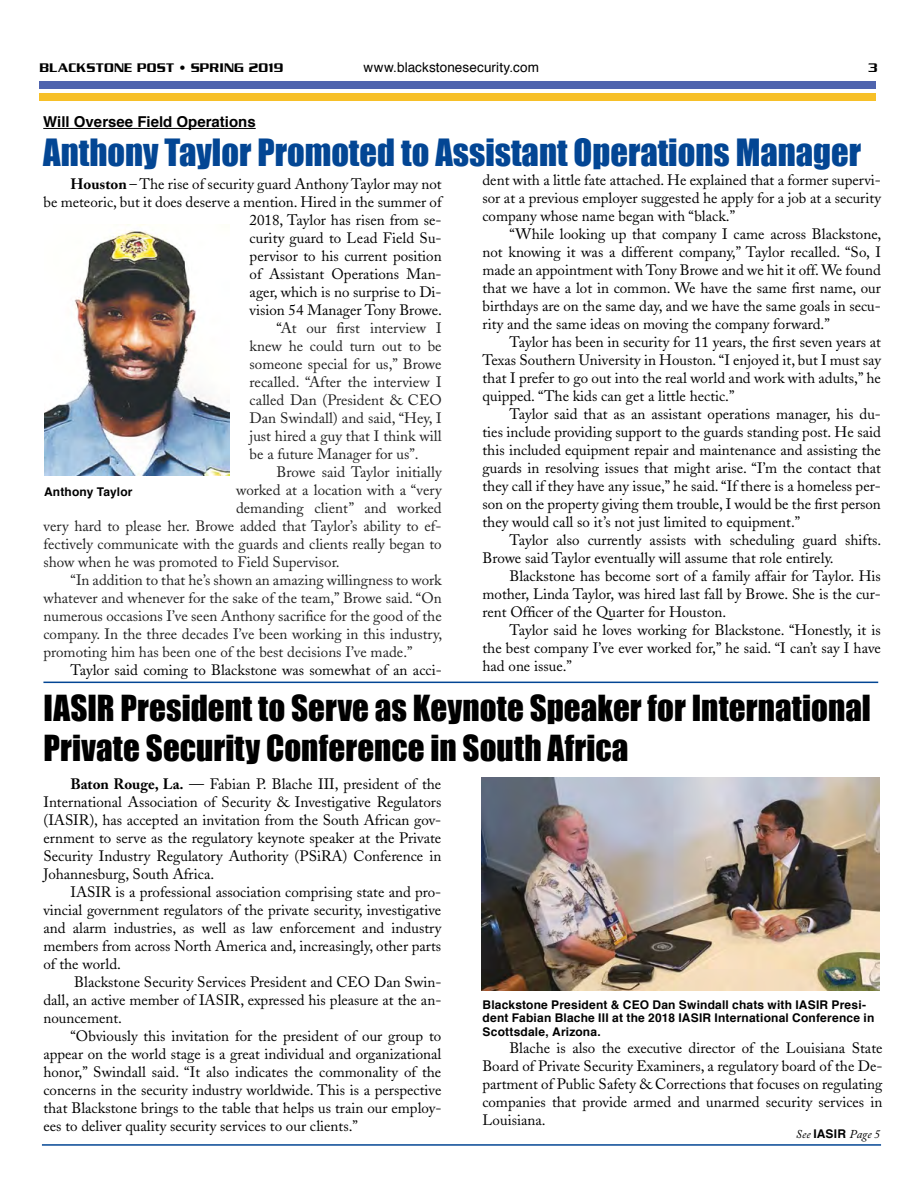
<style>
.page{position:relative;width:918px;height:1188px;background:#fff}
.page>*{position:absolute;margin:0;border:0;box-sizing:border-box;transform-origin:0 0}
.t1{font:34.5px "Impact";color:#034694}
.t2{font:33px/39.6px "Impact";color:#000}
.t3{font:15px/18px "Adobe Caslon";color:#000;text-align:justify}
.t4{font:15px "Adobe Caslon";color:#212121}
.t5{font:700 15px "Helvetica";color:#000}
.t6{font:500 13.5px "Serpentine";letter-spacing:.015em;color:#000}
.t7{font:13.5px "Helvetica";letter-spacing:.01em;color:#000}
.t8{font:700 12px/13.5px "Helvetica";letter-spacing:.015em;color:#000}
.t9{font:italic 12px "Adobe Caslon Pro";letter-spacing:.01em;color:#000}
.s1{font-weight:700}
.s2{color:#000}
.s3{font-family:"Helvetica";font-weight:700;font-style:normal}
</style>
<div class="page">
<div style="left:39px;top:81px;width:837px;height:7px;background:#4f64ae"></div>
<div style="left:39px;top:93px;width:837px;height:8px;background:#f7c028"></div>
<hr style="left:43px;top:682px;width:835px;height:1px;background:#034694">
<hr style="left:42px;top:1144px;width:839px;height:2px;background:#034694">
<img style="left:481px;top:777px;width:398px;height:214px">
<hr style="left:43px;top:128px;width:213px;height:1px;background:#000">
<img style="left:44px;top:225px;width:185px;height:250px">
<p class="t6" style="left:40px;top:61px;width:245px">BLACKSTONE POST • SPRING 2019</p>
<p class="t7" style="left:364px;top:57px;width:177px">www.blackstonesecurity.com</p>
<p class="t6" style="left:868px;top:61px;width:11px">3</p>
<p class="t5" style="left:43px;top:110px;width:214px">Will Oversee Field Operations</p>
<h1 class="t1" style="left:43px;top:126px;width:819px">Anthony Taylor Promoted to Assistant Operations Manager</h1>
<p class="t3" style="left:70px;top:175px;width:373px"><span class="s1">Houston</span> – The rise of security guard Anthony Taylor may not</p>
<p class="t3" style="left:43px;top:193px;width:400px">be meteoric, but it does deserve a mention. Hired in the summer of</p>
<p class="t3" style="left:250px;top:211px;width:194px">2018, Taylor has risen from se-</p>
<p class="t3" style="left:250px;top:229px;width:194px">curity guard to Lead Field Su-</p>
<p class="t3" style="left:250px;top:247px;width:194px">pervisor to his current position</p>
<p class="t3" style="left:250px;top:265px;width:194px">of Assistant Operations Man-</p>
<p class="t3" style="left:250px;top:283px;width:194px">ager, which is no surprise to Di-</p>
<p class="t3" style="left:250px;top:301px;width:194px">vision 54 Manager Tony Browe.</p>
<p class="t4" style="left:277px;top:319px;width:167px"><span class="s2">“</span>At our first interview I</p>
<p class="t4" style="left:250px;top:337px;width:194px">knew he could turn out to be</p>
<p class="t4" style="left:250px;top:355px;width:194px">someone special for us,” Browe</p>
<p class="t4" style="left:250px;top:373px;width:194px">recalled. “After the interview I</p>
<p class="t4" style="left:250px;top:391px;width:194px">called Dan (President &amp; CEO</p>
<p class="t4" style="left:250px;top:409px;width:194px">Dan Swindall) and said, “Hey, I</p>
<p class="t4" style="left:250px;top:427px;width:194px">just hired a guy that I think will</p>
<p class="t4" style="left:250px;top:445px;width:171px">be a future Manager for us”.</p>
<p class="t4" style="left:277px;top:463px;width:167px">Browe said Taylor initially</p>
<p class="t4" style="left:236px;top:481px;width:207px">worked at a location with a “very</p>
<p class="t4" style="left:236px;top:499px;width:207px">demanding client” and worked</p>
<p class="t4" style="left:43px;top:517px;width:400px">very hard to please her. Browe added that Taylor’s ability to ef-</p>
<p class="t4" style="left:43px;top:535px;width:400px">fectively communicate with the guards and clients really began to</p>
<p class="t4" style="left:43px;top:553px;width:298px">show when he was promoted to Field Supervisor.</p>
<p class="t4" style="left:70px;top:571px;width:373px">“In addition to that he’s shown an amazing willingness to work</p>
<p class="t4" style="left:43px;top:589px;width:400px">whatever and whenever for the sake of the team,” Browe said. “On</p>
<p class="t4" style="left:43px;top:607px;width:400px">numerous occasions I’ve seen Anthony sacrifice for the good of the</p>
<p class="t4" style="left:43px;top:625px;width:400px">company. In the three decades I’ve been working in this industry,</p>
<p class="t4" style="left:43px;top:643px;width:371px">promoting him has been one of the best decisions I’ve made.”</p>
<p class="t3" style="left:70px;top:661px;width:373px">Taylor said coming to Blackstone was somewhat of an acci-</p>
<p class="t8" style="left:44px;top:485px;width:90px">Anthony Taylor</p>
<p class="t3" style="left:482px;top:171px;width:400px">dent with a little fate attached. He explained that a former supervi&shy;sor at a previous employer suggested he apply for a job at a security company whose name began with “black.”</p>
<p class="t3" style="left:482px;top:225px;width:400px;text-indent:27px">“While looking up that company I came across Blackstone, not knowing it was a different company,” Taylor recalled. “So, I made an appointment with Tony Browe and we hit it off. We found that we have a lot in common. We have the same first name, our birthdays are on the same day, and we have the same goals in secu&shy;rity and the same ideas on moving the company forward.”</p>
<p class="t3" style="left:482px;top:333px;width:400px;text-indent:27px">Taylor has been in security for 11 years, the first seven years at Texas Southern University in Houston. “I enjoyed it, but I must say that I prefer to go out into the real world and work with adults,” he quipped. “The kids can get a little hectic.”</p>
<p class="t3" style="left:482px;top:405px;width:400px;text-indent:27px">Taylor said that as an assistant operations manager, his du&shy;ties include providing support to the guards standing post. He said this included equipment repair and maintenance and assisting the guards in resolving issues that might arise. “I’m the contact that they call if they have any issue,” he said. “If there is a homeless per&shy;son on the property giving them trouble, I would be the first person they would call so it’s not just limited to equipment.”</p>
<p class="t3" style="left:482px;top:531px;width:400px;text-indent:27px">Taylor also currently assists with scheduling guard shifts.<br>Browe said Taylor eventually will assume that role entirely.</p>
<p class="t3" style="left:482px;top:567px;width:400px;text-indent:27px">Blackstone has become sort of a family affair for Taylor. His mother, Linda Taylor, was hired last fall by Browe. She is the cur&shy;rent Officer of the Quarter for Houston.</p>
<p class="t3" style="left:482px;top:621px;width:400px;text-indent:27px">Taylor said he loves working for Blackstone. “Honestly, it is the best company I’ve ever worked for,” he said. “I can’t say I have had one issue.”</p>
<h2 class="t2" style="left:43px;top:687px;width:829px">IASIR President to Serve as Keynote Speaker for International<br>Private Security Conference in South Africa</h2>
<p class="t3" style="left:43px;top:775px;width:399px;text-indent:27px"><span class="s1">Baton Rouge, La.</span> — Fabian P. Blache III, president of the International Association of Security &amp; Investigative Regulators (IASIR), has accepted an invitation from the South African gov&shy;ernment to serve as the regulatory keynote speaker at the Private Security Industry Regulatory Authority (PSiRA) Conference in Johannesburg, South Africa.</p>
<p class="t3" style="left:43px;top:883px;width:399px;text-indent:27px">IASIR is a professional association comprising state and pro&shy;vincial government regulators of the private security, investigative and alarm industries, as well as law enforcement and industry members from across North America and, increasingly, other parts of the world.</p>
<p class="t3" style="left:43px;top:973px;width:399px;text-indent:31px">Blackstone Security Services President and CEO Dan Swin&shy;dall, an active member of IASIR, expressed his pleasure at the an&shy;nouncement.</p>
<p class="t3" style="left:43px;top:1027px;width:399px;text-indent:27px">“Obviously this invitation for the president of our group to appear on the world stage is a great individual and organizational honor,” Swindall said. “It also indicates the commonality of the concerns in the security industry worldwide. This is a perspective that Blackstone brings to the table that helps us train our employ&shy;ees to deliver quality security services to our clients.”</p>
<p class="t8" style="left:483px;top:998px;width:393px">Blackstone President &amp; CEO Dan Swindall chats with IASIR Presi&shy;dent Fabian Blache III at the 2018 IASIR International Conference in<br>Scottsdale, Arizona.</p>
<p class="t3" style="left:482px;top:1039px;width:402px;text-indent:27px">Blache is also the executive director of the Louisiana State Board of Private Security Examiners, a regulatory board of the De&shy;partment of Public Safety &amp; Corrections that focuses on regulating companies that provide armed and unarmed security services in Louisiana.</p>
<p class="t9" style="left:796px;top:1127px;width:86px">See <span class="s3">IASIR</span> Page 5</p>
</div>
